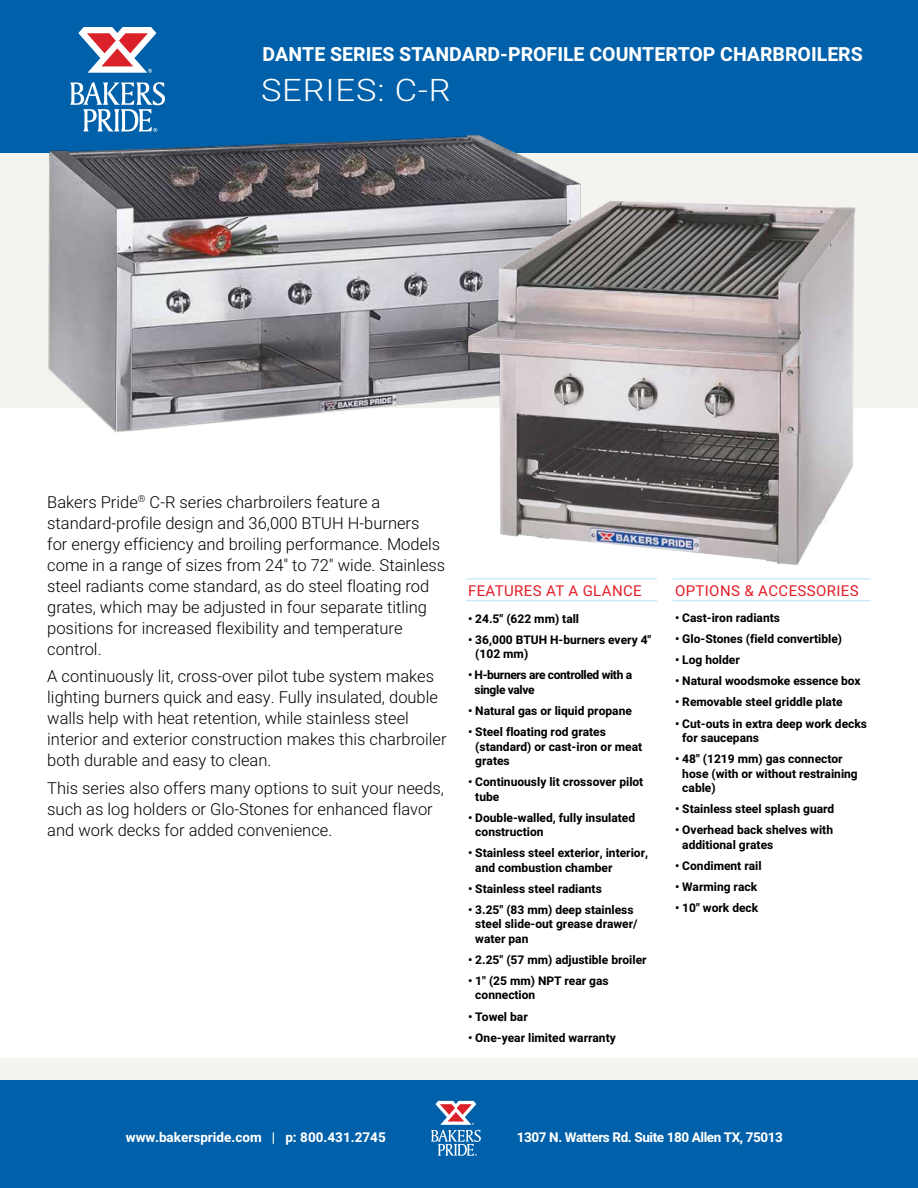
<style>
.page{position:relative;width:918px;height:1188px;background:#fff}
.page>*{position:absolute;margin:0;border:0;box-sizing:border-box;transform-origin:0 0}
.t1{font:300 31.05px "Heebo";letter-spacing:.025em;color:#fff;scale:1.11 1}
.t2{font:700 19.5px "Heebo";color:#fff}
.t3{font:300 16.5px/21px "Heebo";color:#000}
.t4{font:15px "Heebo";letter-spacing:.025em;color:#e41e26}
.t5{font:700 13.5px "Heebo";letter-spacing:-.03em;color:#fff}
.t6{font:700 13.5px "Heebo";color:#fff}
.t7{font:700 12px/14.4px "Heebo";color:#000}
.t8{font:700 12px/14.4px "Heebo";letter-spacing:-.03em;color:#000}
</style>
<div class="page">
<div style="left:0;top:0;width:918px;height:153px;background:#0060a9"></div>
<div style="left:0;top:153px;width:918px;height:255px;background:#f4f3f0"></div>
<svg style="left:78px;top:27px;width:78px;height:46px"></svg>
<svg style="left:70px;top:82px;width:95px;height:40px"></svg>
<div style="left:0;top:1058px;width:918px;height:76px;background:#f4f3f0"></div>
<div style="left:0;top:1080px;width:918px;height:108px;background:#0060a9"></div>
<svg style="left:431px;top:1101px;width:50px;height:55px"></svg>
<hr style="left:466px;top:578px;width:191px;height:1px;background:#c6eafb">
<hr style="left:466px;top:600px;width:191px;height:1px;background:#c6eafb">
<img style="left:48px;top:122px;width:533px;height:310px">
<hr style="left:673px;top:578px;width:198px;height:1px;background:#c6eafb">
<hr style="left:673px;top:600px;width:198px;height:1px;background:#c6eafb">
<img style="left:468px;top:201px;width:389px;height:379px">
<h2 class="t2" style="left:263px;top:40px;width:602px">DANTE SERIES STANDARD-PROFILE COUNTERTOP CHARBROILERS</h2>
<h1 class="t1" style="left:261px;top:69px;width:172px">SERIES: C-R</h1>
<p class="t3" style="left:47px;top:491px;width:400px">Bakers Pride<sup>®</sup> C-R series charbroilers feature a standard-profile design and 36,000 BTUH H-burners<br>for energy efficiency and broiling performance. Models come in a range of sizes from 24" to 72" wide. Stainless steel radiants come standard, as do steel floating rod grates, which may be adjusted in four separate titling positions for increased flexibility and temperature control.</p>
<p class="t3" style="left:47px;top:666px;width:401px">A continuously lit, cross-over pilot tube system makes lighting burners quick and easy. Fully insulated, double walls help with heat retention, while stainless steel interior and exterior construction makes this charbroiler both durable and easy to clean.</p>
<h3 class="t3" style="left:47px;top:778px;width:398px">This series also offers many options to suit your needs, such as log holders or Glo-Stones for enhanced flavor and work decks for added convenience.</h3>
<p class="t4" style="left:468px;top:580px;width:175px">FEATURES AT A GLANCE</p>
<p class="t7" style="left:468px;top:612px;width:113px">• 24.5" (622 mm) tall</p>
<p class="t7" style="left:475px;top:633px;width:178px;text-indent:-7px">• 36,000 BTUH H-burners every 4" (102 mm)</p>
<p class="t8" style="left:475px;top:668px;width:159px;text-indent:-7px">• H-burners are controlled with a single valve</p>
<p class="t7" style="left:468px;top:704px;width:165px">• Natural gas or liquid propane</p>
<p class="t7" style="left:475px;top:725px;width:168px;text-indent:-7px">• Steel floating rod grates (standard) or cast-iron or meat grates</p>
<p class="t7" style="left:475px;top:775px;width:170px;text-indent:-7px">• Continuously lit crossover pilot tube</p>
<p class="t7" style="left:475px;top:811px;width:161px;text-indent:-7px">• Double-walled, fully insulated construction</p>
<p class="t7" style="left:475px;top:846px;width:174px;text-indent:-7px">• Stainless steel exterior, interior, and combustion chamber</p>
<p class="t7" style="left:468px;top:882px;width:135px">• Stainless steel radiants</p>
<p class="t7" style="left:475px;top:903px;width:164px;text-indent:-7px">• 3.25" (83 mm) deep stainless steel slide-out grease drawer/ water pan</p>
<p class="t7" style="left:468px;top:953px;width:180px">• 2.25" (57 mm) adjustible broiler</p>
<p class="t7" style="left:475px;top:974px;width:135px;text-indent:-7px">• 1" (25 mm) NPT rear gas connection</p>
<p class="t7" style="left:468px;top:1009px;width:61px">• Towel bar</p>
<p class="t7" style="left:468px;top:1031px;width:149px">• One-year limited warranty</p>
<p class="t4" style="left:675px;top:580px;width:185px">OPTIONS &amp; ACCESSORIES</p>
<p class="t7" style="left:675px;top:611px;width:107px">• Cast-iron radiants</p>
<p class="t7" style="left:675px;top:632px;width:169px">• Glo-Stones (field convertible)</p>
<p class="t7" style="left:675px;top:653px;width:66px">• Log holder</p>
<p class="t7" style="left:675px;top:674px;width:187px">• Natural woodsmoke essence box</p>
<p class="t7" style="left:675px;top:695px;width:169px">• Removable steel griddle plate</p>
<p class="t7" style="left:682px;top:716px;width:186px;text-indent:-7px">• Cut-outs in extra deep work decks for saucepans</p>
<p class="t7" style="left:682px;top:752px;width:177px;text-indent:-7px">• 48" (1219 mm) gas connector hose (with or without restraining cable)</p>
<p class="t7" style="left:675px;top:802px;width:161px">• Stainless steel splash guard</p>
<p class="t7" style="left:682px;top:823px;width:152px;text-indent:-7px">• Overhead back shelves with additional grates</p>
<p class="t7" style="left:675px;top:859px;width:88px">• Condiment rail</p>
<p class="t7" style="left:675px;top:880px;width:84px">• Warming rack</p>
<p class="t7" style="left:675px;top:901px;width:85px">• 10" work deck</p>
<p class="t6" style="left:126px;top:1127px;width:261px">www.bakerspride.com | p: 800.431.2745</p>
<p class="t5" style="left:517px;top:1127px;width:268px">1307 N. Watters Rd. Suite 180 Allen TX, 75013</p>
</div>
